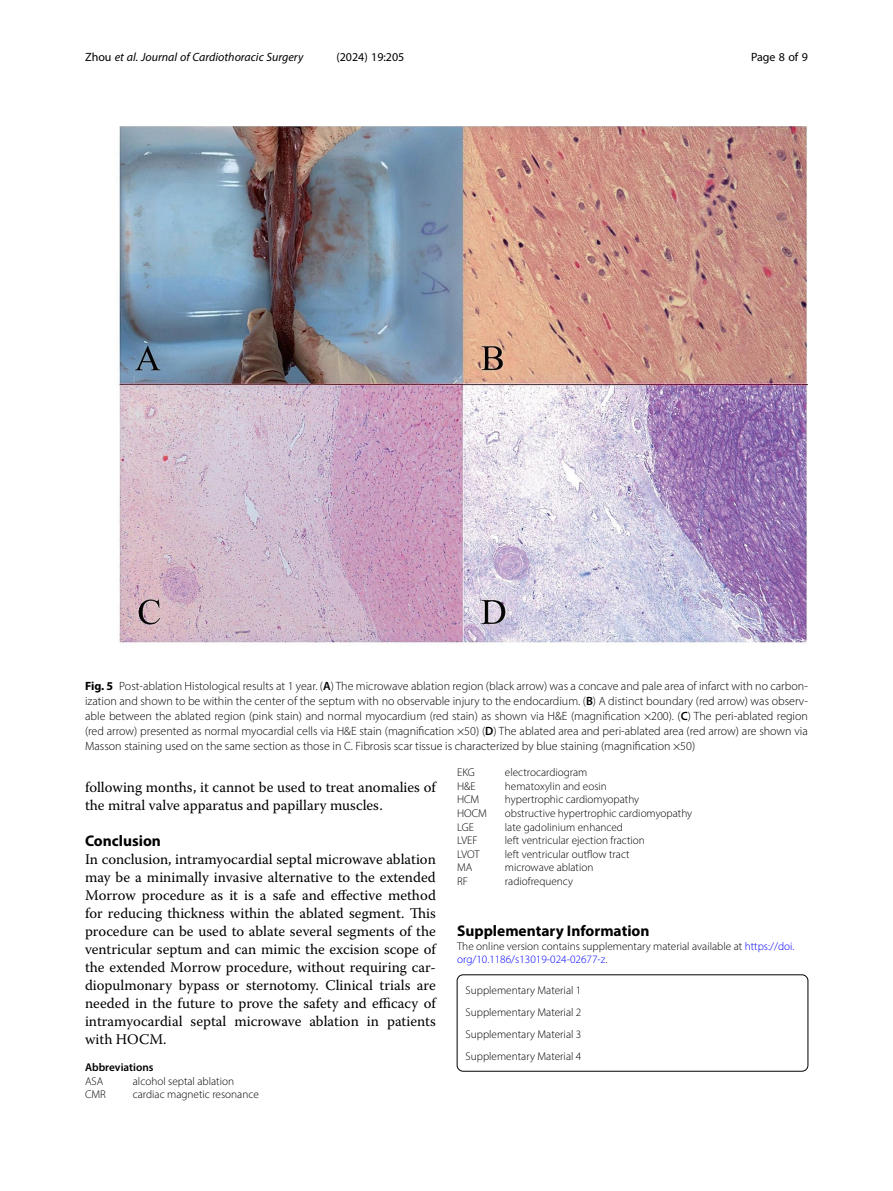
<style>
.page{position:relative;width:893px;height:1191px;background:#fff}
.page>*{position:absolute;margin:0;border:0;box-sizing:border-box;transform-origin:0 0}
.Head_1{font:700 15.45px "Myriad Pro";color:#000}
.Body_Text{font:14.7px/18px "Warnock Pro";color:#000;text-align:justify}
.Body_Text_Indent{font:14.7px/18px "Warnock Pro";color:#000}
.Figure_Caption{font:300 12px/15px "Myriad Pro";color:#000;text-align:justify}
.t1{font:italic 12px "Myriad Pro";color:#000}
.t2{font:12px "Myriad Pro";color:#000}
.Abbreviation_Para_1{font:300 11.25px "Myriad Pro";color:#000}
.Article_Note_ESM{font:300 11.25px/13.5px "Myriad Pro";color:#000}
.Additional_File_Info{font:300 11.25px "Myriad Pro";color:#000}
.Abbrevation_Heading{font:600 11.25px "Myriad Pro";color:#000}
.s1{font-style:normal}
.s2{font-weight:700}
.s3{font-weight:600}
.s4{color:#00f}
</style>
<div class="page">
<div style="left:457px;top:974px;width:351px;height:97px;border:1px solid #000;border-radius:6px"></div>
<img style="left:119px;top:126px;width:689px;height:517px">
<p class="t1" style="left:85px;top:50px;width:220px"><span class="s1">Zhou</span> et al. Journal of Cardiothoracic Surgery</p>
<p class="t2" style="left:336px;top:50px;width:70px">(2024) 19:205</p>
<p class="t2" style="left:751px;top:50px;width:58px">Page 8 of 9</p>
<p class="Figure_Caption" style="left:85px;top:678px;width:724px"><span class="s2">Fig. 5</span> Post-ablation Histological results at 1 year. (<span class="s3">A</span>) The microwave ablation region (black arrow) was a concave and pale area of infarct with no carbon&shy;ization and shown to be within the center of the septum with no observable injury to the endocardium. (<span class="s3">B</span>) A distinct boundary (red arrow) was observ&shy;able between the ablated region (pink stain) and normal myocardium (red stain) as shown via H&amp;E (magnification ×200). (<span class="s3">C</span>) The peri-ablated region (red arrow) presented as normal myocardial cells via H&amp;E stain (magnification ×50) (<span class="s3">D</span>) The ablated area and peri-ablated area (red arrow) are shown via Masson staining used on the same section as those in C. Fibrosis scar tissue is characterized by blue staining (magnification ×50)</p>
<p class="Body_Text_Indent" style="left:85px;top:778px;width:352px">following months, it cannot be used to treat anomalies of the mitral valve apparatus and papillary muscles.</p>
<p class="Head_1" style="left:85px;top:831px;width:77px">Conclusion</p>
<p class="Body_Text" style="left:85px;top:850px;width:352px">In conclusion, intramyocardial septal microwave ablation may be a minimally invasive alternative to the extended Morrow procedure as it is a safe and effective method for reducing thickness within the ablated segment. This procedure can be used to ablate several segments of the ventricular septum and can mimic the excision scope of the extended Morrow procedure, without requiring car&shy;diopulmonary bypass or sternotomy. Clinical trials are needed in the future to prove the safety and efficacy of intramyocardial septal microwave ablation in patients with HOCM.</p>
<p class="Abbrevation_Heading" style="left:85px;top:1060px;width:70px">Abbreviations</p>
<p class="Abbreviation_Para_1" style="left:85px;top:1074px;width:20px">ASA</p>
<p class="Abbreviation_Para_1" style="left:133px;top:1074px;width:103px">alcohol septal ablation</p>
<p class="Abbreviation_Para_1" style="left:85px;top:1087px;width:22px">CMR</p>
<p class="Abbreviation_Para_1" style="left:133px;top:1087px;width:128px">cardiac magnetic resonance</p>
<p class="Abbreviation_Para_1" style="left:457px;top:766px;width:19px">EKG</p>
<p class="Abbreviation_Para_1" style="left:505px;top:766px;width:84px">electrocardiogram</p>
<p class="Abbreviation_Para_1" style="left:457px;top:779px;width:20px">H&amp;E</p>
<p class="Abbreviation_Para_1" style="left:505px;top:779px;width:103px">hematoxylin and eosin</p>
<p class="Abbreviation_Para_1" style="left:457px;top:793px;width:24px">HCM</p>
<p class="Abbreviation_Para_1" style="left:505px;top:793px;width:136px">hypertrophic cardiomyopathy</p>
<p class="Abbreviation_Para_1" style="left:457px;top:806px;width:31px">HOCM</p>
<p class="Abbreviation_Para_1" style="left:505px;top:806px;width:189px">obstructive hypertrophic cardiomyopathy</p>
<p class="Abbreviation_Para_1" style="left:457px;top:820px;width:18px">LGE</p>
<p class="Abbreviation_Para_1" style="left:505px;top:820px;width:120px">late gadolinium enhanced</p>
<p class="Abbreviation_Para_1" style="left:457px;top:833px;width:22px">LVEF</p>
<p class="Abbreviation_Para_1" style="left:505px;top:833px;width:141px">left ventricular ejection fraction</p>
<p class="Abbreviation_Para_1" style="left:457px;top:847px;width:24px">LVOT</p>
<p class="Abbreviation_Para_1" style="left:505px;top:847px;width:126px">left ventricular outflow tract</p>
<p class="Abbreviation_Para_1" style="left:457px;top:860px;width:17px">MA</p>
<p class="Abbreviation_Para_1" style="left:505px;top:860px;width:90px">microwave ablation</p>
<p class="Abbreviation_Para_1" style="left:457px;top:874px;width:12px">RF</p>
<p class="Abbreviation_Para_1" style="left:505px;top:874px;width:70px">radiofrequency</p>
<p class="Head_1" style="left:457px;top:921px;width:194px">Supplementary Information</p>
<p class="Article_Note_ESM" style="left:457px;top:939px;width:339px">The online version contains supplementary material available at <span class="s4">https://doi. org/10.1186/s13019-024-02677-z</span>.</p>
<p class="Additional_File_Info" style="left:466px;top:983px;width:117px">Supplementary Material 1</p>
<p class="Additional_File_Info" style="left:466px;top:1005px;width:117px">Supplementary Material 2</p>
<p class="Additional_File_Info" style="left:466px;top:1027px;width:117px">Supplementary Material 3</p>
<p class="Additional_File_Info" style="left:466px;top:1049px;width:117px">Supplementary Material 4</p>
</div>
